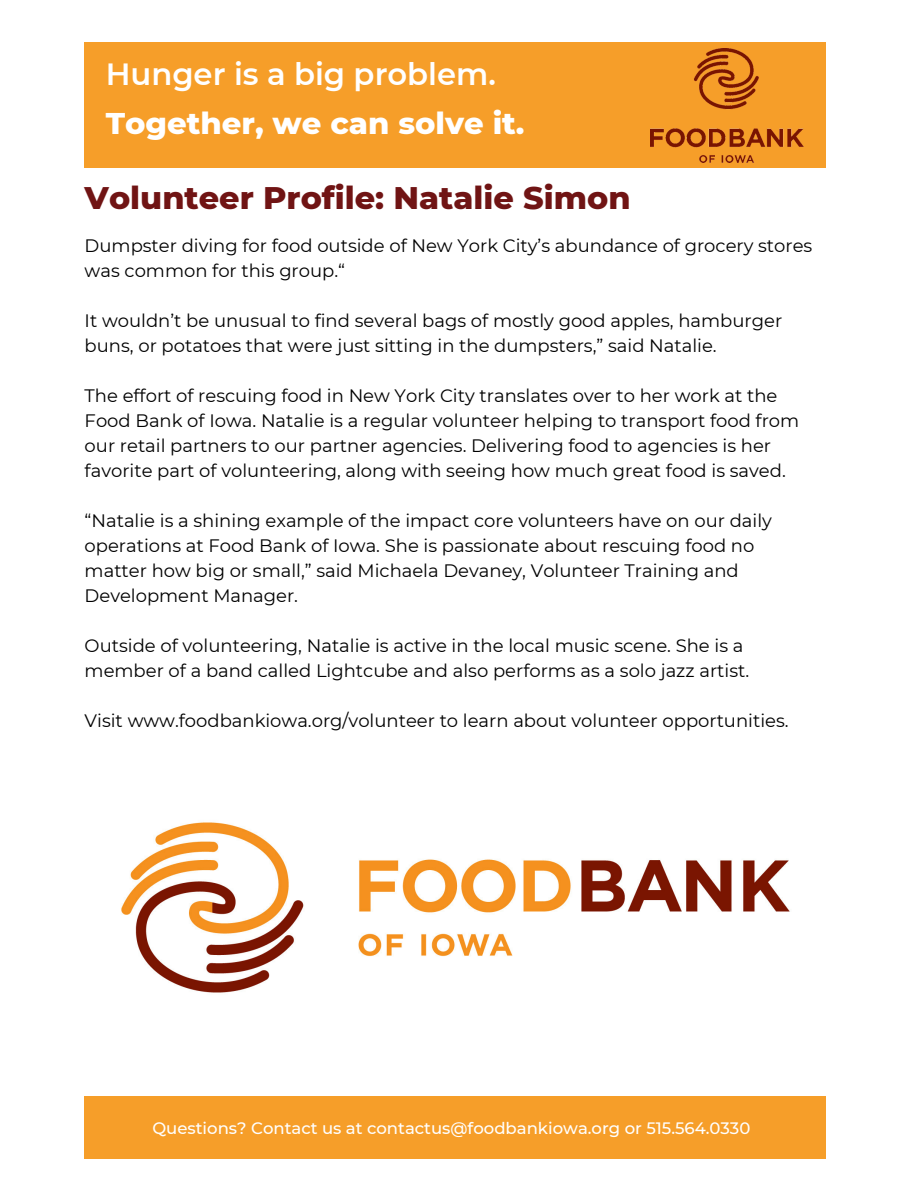
<style>
.page{position:relative;width:918px;height:1188px;background:#fff}
.page>*{position:absolute;margin:0;border:0;box-sizing:border-box;transform-origin:0 0}
.t1{font:800 31.95px "Montserrat";color:#701414}
.t2{font:800 30.6px "Montserrat";color:#fff}
.t3{font:600 30.6px "Montserrat";color:#fff}
.t4{font:18px/25px "Montserrat";color:#000}
.t5{font:500 16.5px "Montserrat";color:#fff}
</style>
<div class="page">
<div style="left:85px;top:42px;width:741px;height:126px;background:#f69e29"></div>
<div style="left:85px;top:1096px;width:741px;height:63px;background:#f69e29"></div>
<img style="left:650px;top:49px;width:153px;height:113px">
<img style="left:121px;top:822px;width:669px;height:171px">
<h2 class="t3" style="left:106px;top:55px;width:392px">Hunger is a big problem.</h2>
<h2 class="t2" style="left:106px;top:104px;width:420px">Together, we can solve it.</h2>
<h1 class="t1" style="left:85px;top:178px;width:547px">Volunteer Profile: Natalie Simon</h1>
<p class="t4" style="left:85px;top:233px;width:729px">Dumpster diving for food outside of New York City’s abundance of grocery stores was common for this group.“</p>
<p class="t4" style="left:85px;top:308px;width:699px">It wouldn’t be unusual to find several bags of mostly good apples, hamburger buns, or potatoes that were just sitting in the dumpsters,” said Natalie.</p>
<p class="t4" style="left:85px;top:383px;width:716px">The effort of rescuing food in New York City translates over to her work at the Food Bank of Iowa. Natalie is a regular volunteer helping to transport food from our retail partners to our partner agencies. Delivering food to agencies is her favorite part of volunteering, along with seeing how much great food is saved.</p>
<p class="t4" style="left:85px;top:508px;width:689px">“Natalie is a shining example of the impact core volunteers have on our daily operations at Food Bank of Iowa. She is passionate about rescuing food no matter how big or small,” said Michaela Devaney, Volunteer Training and Development Manager.</p>
<p class="t4" style="left:85px;top:633px;width:666px">Outside of volunteering, Natalie is active in the local music scene. She is a member of a band called Lightcube and also performs as a solo jazz artist.</p>
<p class="t4" style="left:85px;top:708px;width:706px">Visit www.foodbankiowa.org/volunteer to learn about volunteer opportunities.</p>
<p class="t5" style="left:152px;top:1118px;width:599px">Questions? Contact us at contactus@foodbankiowa.org or 515.564.0330</p>
</div>
